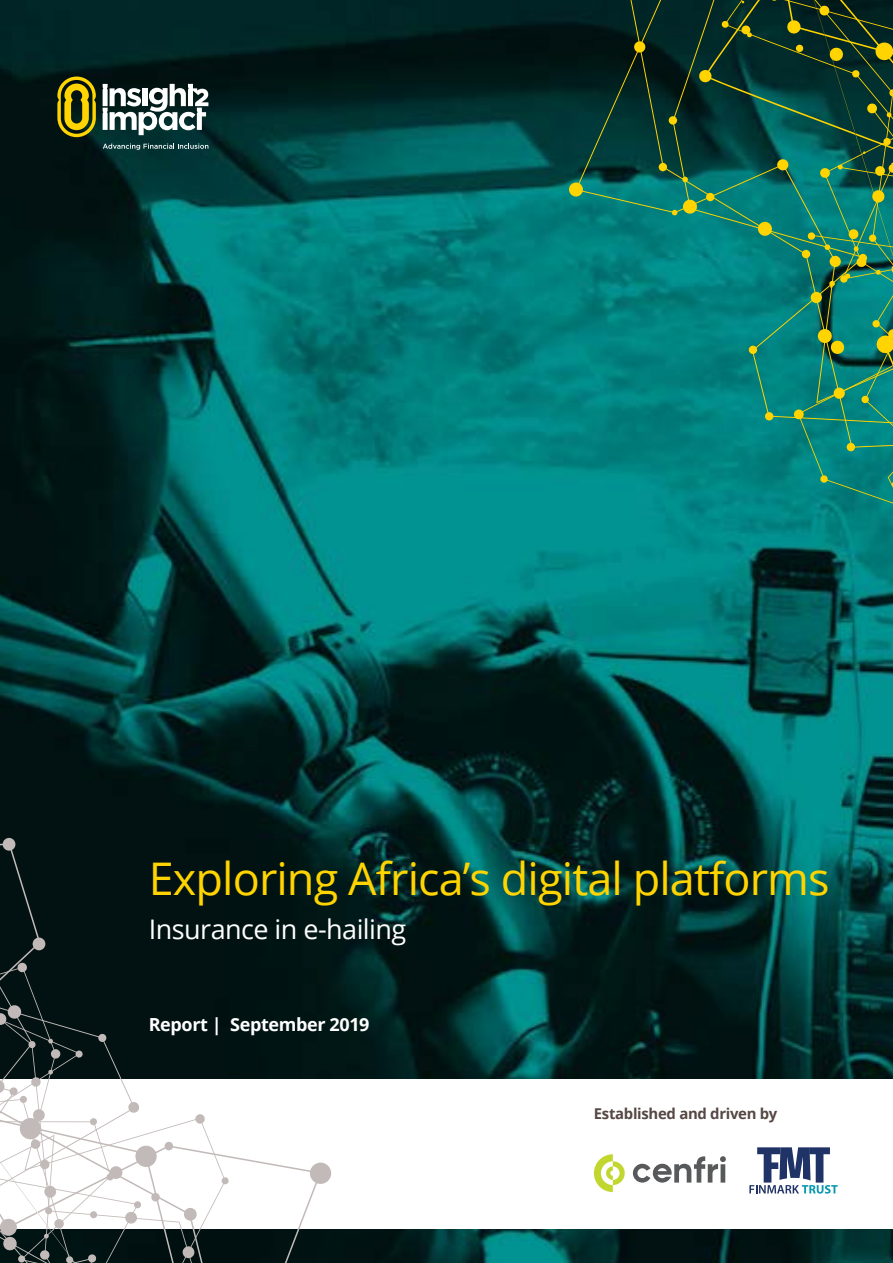
<style>
.page{position:relative;width:893px;height:1263px;background:#fff}
.page>*{position:absolute;margin:0;border:0;box-sizing:border-box;transform-origin:0 0}
.t1{font:45px "Open Sans";letter-spacing:-.02em;color:#ffd400}
.t2{font:27px "Open Sans";letter-spacing:-.02em;color:#fff}
.t3{font:700 18px "Open Sans";letter-spacing:-.02em;color:#fff}
.t4{font:700 14.85px "Open Sans";letter-spacing:-.02em;color:#554742}
</style>
<div class="page">
<img style="left:0;top:0;width:893px;height:1263px">
<div style="left:0;top:1079px;width:893px;height:150px;background:#fff"></div>
<svg style="left:0;top:625px;width:423px;height:638px;background:#234a49"></svg>
<svg style="left:241px;top:1000px;width:82px;height:263px"></svg>
<svg style="left:0;top:687px;width:229px;height:232px;background:#021d1c"></svg>
<svg style="left:0;top:919px;width:241px;height:344px;fill:#021413"></svg>
<svg style="left:11px;top:1088px;width:15px;height:14px"></svg>
<svg style="left:531px;top:0;width:362px;height:576px;background:#076862"></svg>
<svg style="left:803px;top:103px;width:90px;height:492px;background:#167967"></svg>
<svg style="left:103px;top:144px;width:105px;height:6px"></svg>
<svg style="left:57px;top:77px;width:39px;height:60px;background:#80760a"></svg>
<svg style="left:103px;top:84px;width:105px;height:51px"></svg>
<svg style="left:633px;top:1156px;width:93px;height:26px"></svg>
<svg style="left:594px;top:1154px;width:31px;height:38px"></svg>
<svg style="left:749px;top:1147px;width:89px;height:46px"></svg>
<p class="t1" style="left:149px;top:847px;width:682px">Exploring Africa’s digital platforms</p>
<p class="t2" style="left:149px;top:910px;width:259px">Insurance in e-hailing</p>
<p class="t3" style="left:149px;top:1012px;width:222px">Report | September 2019</p>
<p class="t4" style="left:594px;top:1103px;width:185px">Established and driven by</p>
</div>
